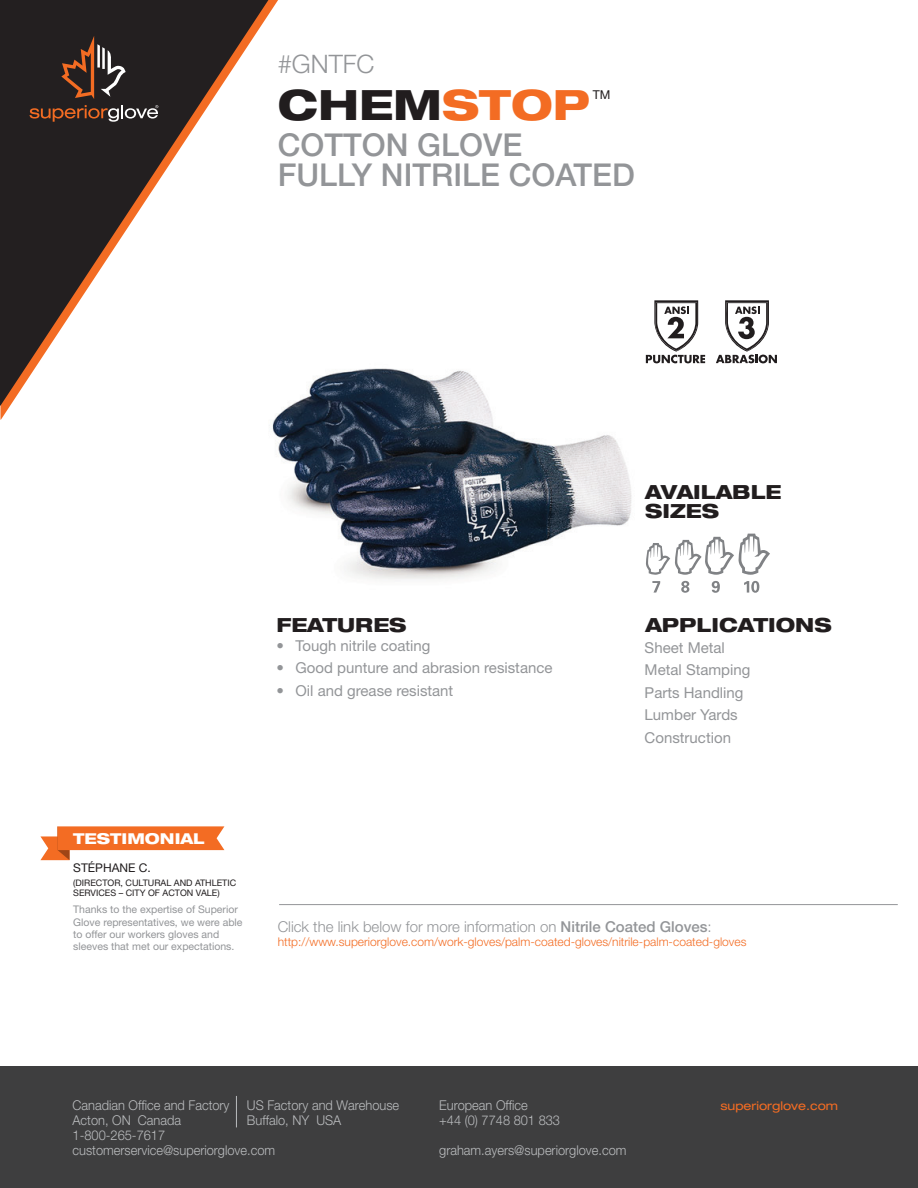
<style>
.page{position:relative;width:918px;height:1188px;background:#fff}
.page>*{position:absolute;margin:0;border:0;box-sizing:border-box;transform-origin:0 0}
.t1{font:800 expanded 41.85px "Helvetica Neue LT Std";color:#211d1e}
.t2{font:500 31.5px/30px "Helvetica Neue LT Std";color:#939598}
.t3{font:300 25.5px "Helvetica Neue LT Std";color:#939598}
.t4{font:800 expanded 19.5px/19.5px "Helvetica Neue LT Std";color:#211d1e}
.t5{font:15px/22.5px "Helvetica Neue LT Std";color:#939598}
.t6{font:300 15px "Helvetica Neue LT Std";color:#939598}
.t7{font:800 expanded 15px "Helvetica Neue LT Std";color:#fff}
.t8{font:300 13.5px/15px "Helvetica Neue LT Std";color:#bbbdbf;scale:.95 1}
.t9{font:12.15px "Helvetica Neue LT Std";color:#211d1e}
.t10{font:300 12px "Helvetica Neue LT Std";color:#f36c23}
.t11{font:expanded 12px "Helvetica Neue LT Std";color:#f36c23}
.t12{font:12px "Helvetica Neue LT Std";color:#211d1e}
.t13{font:10.5px/12.5px "Helvetica Neue LT Std";color:#939598}
.t14{font:9px/10.5px "Helvetica Neue LT Std";color:#211d1e}
.s1{color:#f36c23}
.s2{font-weight:500}
</style>
<div class="page">
<svg style="left:0;top:0;width:268px;height:406px"></svg>
<svg style="left:61px;top:36px;width:65px;height:63px;background:#513c32"></svg>
<svg style="left:29px;top:105px;width:129px;height:17px;background:#5c4439"></svg>
<div style="left:0;top:1067px;width:918px;height:121px;background:#3e3e3f"></div>
<hr style="left:236px;top:1096px;width:1px;height:31px;background:#bbbdbf">
<hr style="left:279px;top:904px;width:619px;height:1px;background:#939598">
<svg style="left:40px;top:826px;width:184px;height:34px"></svg>
<img style="left:263px;top:332px;width:369px;height:248px">
<svg style="left:646px;top:534px;width:124px;height:41px"></svg>
<svg style="left:652px;top:581px;width:8px;height:12px"></svg>
<svg style="left:681px;top:581px;width:8px;height:12px"></svg>
<svg style="left:712px;top:581px;width:8px;height:12px"></svg>
<svg style="left:744px;top:581px;width:15px;height:12px"></svg>
<svg style="left:646px;top:300px;width:59px;height:63px"></svg>
<svg style="left:716px;top:300px;width:61px;height:64px"></svg>
<h3 class="t3" style="left:278px;top:49px;width:98px">#GNTFC</h3>
<h1 class="t1" style="left:278px;top:78px;width:314px">CHEM<span class="s1">STOP</span></h1>
<p class="t9" style="left:593px;top:87px;width:19px">TM</p>
<h2 class="t2" style="left:278px;top:130px;width:359px">COTTON GLOVE<br>FULLY NITRILE COATED</h2>
<h3 class="t4" style="left:645px;top:481px;width:138px">AVAILABLE<br>SIZES</h3>
<h3 class="t4" style="left:277px;top:614px;width:132px">FEATURES</h3>
<h3 class="t4" style="left:645px;top:614px;width:188px">APPLICATIONS</h3>
<p class="t5" style="left:277px;top:634px;width:156px">• Tough nitrile coating</p>
<p class="t5" style="left:277px;top:657px;width:278px">• Good punture and abrasion resistance</p>
<p class="t5" style="left:277px;top:679px;width:178px">• Oil and grease resistant</p>
<p class="t5" style="left:645px;top:636px;width:107px">Sheet Metal<br>Metal Stamping<br>Parts Handling<br>Lumber Yards<br>Construction</p>
<p class="t7" style="left:73px;top:829px;width:133px">TESTIMONIAL</p>
<p class="t12" style="left:73px;top:861px;width:79px">STÉPHANE C.</p>
<p class="t14" style="left:73px;top:877px;width:165px">(DIRECTOR, CULTURAL AND ATHLETIC<br>SERVICES – CITY OF ACTON VALE)</p>
<p class="t13" style="left:73px;top:903px;width:171px">Thanks to the expertise of Superior Glove representatives, we were able to offer our workers gloves and sleeves that met our expectations.</p>
<p class="t6" style="left:278px;top:918px;width:436px">Click the link below for more information on <span class="s2">Nitrile Coated Gloves</span>:</p>
<p class="t10" style="left:278px;top:934px;width:470px">http://www.superiorglove.com/work-gloves/palm-coated-gloves/nitrile-palm-coated-gloves</p>
<p class="t8" style="left:73px;top:1098px;width:167px">Canadian Office and Factory</p>
<p class="t8" style="left:247px;top:1098px;width:162px">US Factory and Warehouse</p>
<p class="t8" style="left:73px;top:1113px;width:116px">Acton, ON Canada</p>
<p class="t8" style="left:247px;top:1113px;width:101px">Buffalo, NY USA</p>
<p class="t8" style="left:73px;top:1128px;width:215px">1-800-265-7617 customerservice@superiorglove.com</p>
<p class="t8" style="left:439px;top:1098px;width:129px">European Office<br>+44 (0) 7748 801 833</p>
<p class="t8" style="left:439px;top:1143px;width:199px">graham.ayers@superiorglove.com</p>
<p class="t11" style="left:720px;top:1099px;width:119px">superiorglove.com</p>
</div>
